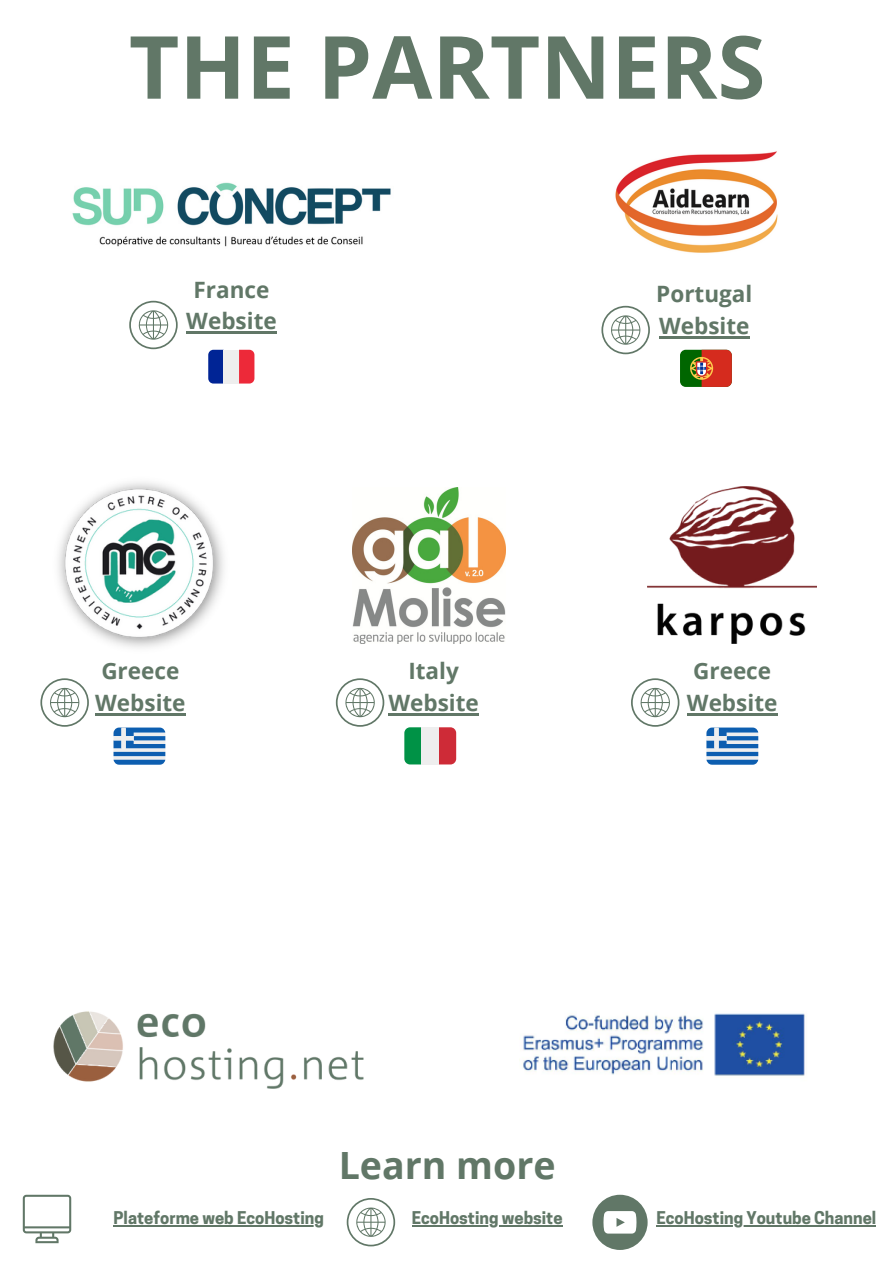
<style>
.page{position:relative;width:894px;height:1264px;background:#fff}
.page>*{position:absolute;margin:0;border:0;box-sizing:border-box;transform-origin:0 0}
.t1{font:700 87px "Open Sans";color:#617767}
.t2{font:700 37.5px "Open Sans";color:#617767}
.t3{font:700 22.5px "Open Sans";color:#617767}
.t4{font:700 16.5px "Cooper Hewitt";color:#617767}
</style>
<div class="page">
<img style="left:53px;top:1011px;width:311px;height:78px">
<svg style="left:592px;top:1194px;width:55px;height:55px"></svg>
<svg style="left:346px;top:1198px;width:49px;height:48px"></svg>
<svg style="left:23px;top:1194px;width:48px;height:49px"></svg>
<img style="left:523px;top:1013px;width:283px;height:63px">
<img style="left:647px;top:486px;width:169px;height:157px">
<img style="left:58px;top:482px;width:166px;height:166px">
<img style="left:352px;top:487px;width:153px;height:156px">
<img style="left:72px;top:182px;width:319px;height:65px">
<img style="left:615px;top:151px;width:163px;height:102px">
<svg style="left:40px;top:678px;width:49px;height:48px"></svg>
<svg style="left:336px;top:678px;width:48px;height:48px"></svg>
<svg style="left:631px;top:678px;width:48px;height:48px"></svg>
<svg style="left:601px;top:306px;width:48px;height:48px"></svg>
<svg style="left:129px;top:301px;width:49px;height:48px"></svg>
<svg style="left:113px;top:727px;width:52px;height:38px;background:#6e9dcb"></svg>
<svg style="left:706px;top:727px;width:52px;height:38px;background:#6e9ccb"></svg>
<svg style="left:439px;top:727px;width:17px;height:37px"></svg>
<svg style="left:404px;top:727px;width:17px;height:37px"></svg>
<div style="left:421px;top:727px;width:18px;height:37px;background:#eee"></div>
<div style="left:679px;top:350px;width:52px;height:37px;background:#060;border-radius:6px"></div>
<svg style="left:690px;top:350px;width:41px;height:37px;background:#b0502b"></svg>
<svg style="left:239px;top:350px;width:15px;height:33px"></svg>
<svg style="left:208px;top:350px;width:15px;height:33px"></svg>
<div style="left:223px;top:350px;width:16px;height:33px;background:#eee"></div>
<hr style="left:411px;top:1225px;width:151px;height:1px;background:#617767">
<hr style="left:656px;top:1225px;width:220px;height:1px;background:#617767">
<hr style="left:113px;top:1225px;width:211px;height:1px;background:#617767">
<hr style="left:186px;top:332px;width:49px;height:2px;background:#617767">
<hr style="left:235px;top:332px;width:42px;height:2px;background:#617767">
<hr style="left:659px;top:336px;width:49px;height:2px;background:#617767">
<hr style="left:708px;top:336px;width:41px;height:2px;background:#617767">
<hr style="left:95px;top:713px;width:49px;height:2px;background:#617767">
<hr style="left:144px;top:713px;width:42px;height:2px;background:#617767">
<hr style="left:686px;top:713px;width:50px;height:2px;background:#617767">
<hr style="left:736px;top:713px;width:41px;height:2px;background:#617767">
<hr style="left:388px;top:713px;width:49px;height:2px;background:#617767">
<hr style="left:437px;top:713px;width:42px;height:2px;background:#617767">
<p class="t1" style="left:129px;top:6px;width:637px">THE PARTNERS</p>
<p class="t3" style="left:193px;top:274px;width:77px">France</p>
<p class="t3" style="left:186px;top:305px;width:92px">Website</p>
<p class="t3" style="left:101px;top:655px;width:79px">Greece</p>
<p class="t3" style="left:95px;top:686px;width:92px">Website</p>
<p class="t3" style="left:408px;top:655px;width:52px">Italy</p>
<p class="t3" style="left:388px;top:686px;width:92px">Website</p>
<p class="t3" style="left:656px;top:278px;width:98px">Portugal</p>
<p class="t3" style="left:659px;top:310px;width:92px">Website</p>
<p class="t3" style="left:693px;top:655px;width:79px">Greece</p>
<p class="t3" style="left:686px;top:686px;width:92px">Website</p>
<p class="t2" style="left:338px;top:1139px;width:218px">Learn more</p>
<p class="t4" style="left:113px;top:1211px;width:212px">Plateforme web EcoHosting</p>
<p class="t4" style="left:411px;top:1211px;width:152px">EcoHosting website</p>
<p class="t4" style="left:656px;top:1211px;width:221px">EcoHosting Youtube Channel</p>
</div>
